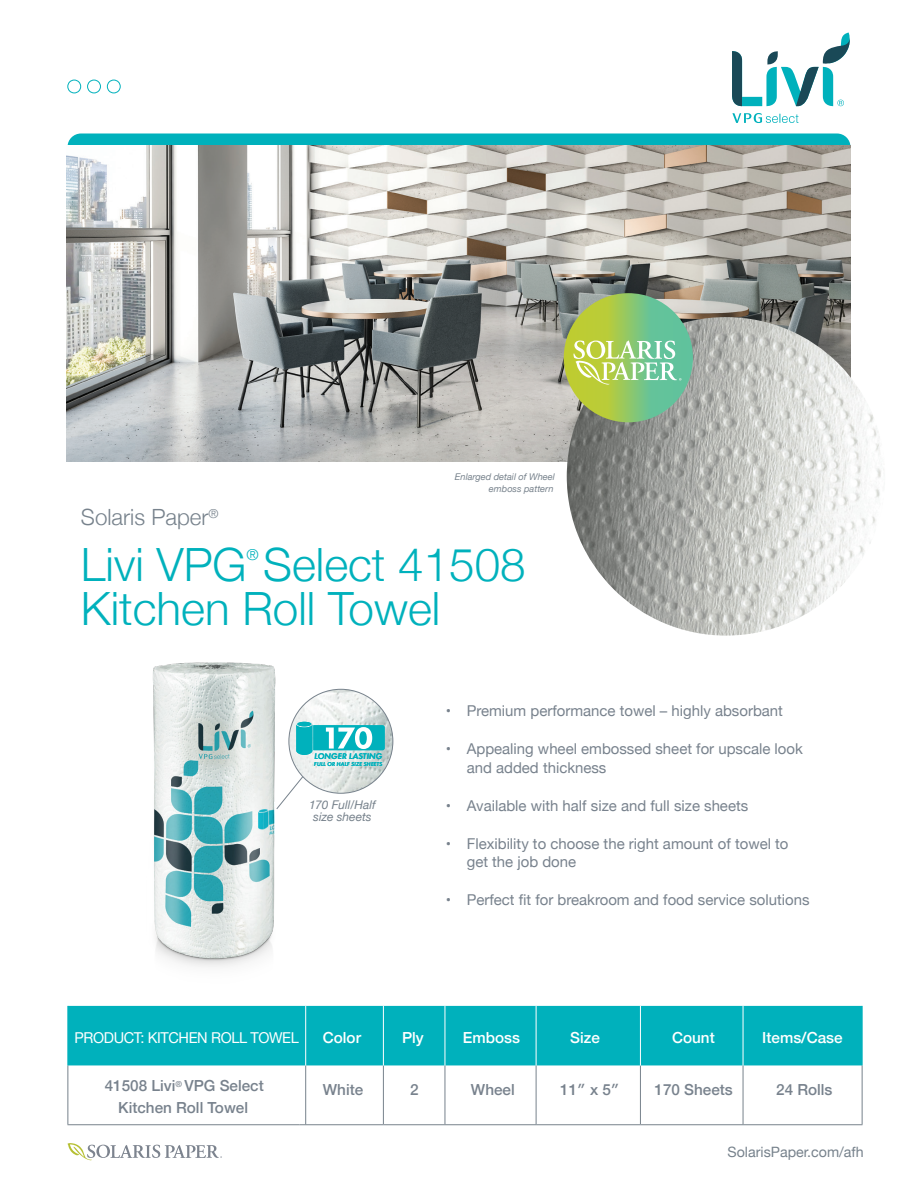
<style>
.page{position:relative;width:918px;height:1188px;background:#fff}
.page>*{position:absolute;margin:0;border:0;box-sizing:border-box;transform-origin:0 0}
.Paragraph_Style1{font:300 45.9px "Helvetica Neue";color:#00b1bc}
.Paragraph_Style7{font:300 22.35px "Helvetica Neue";color:#77828c}
.Paragraph_Style2{font:500 15.3px/21.3px "Helvetica Neue";color:#78828d;text-align:center}
.Paragraph_Style1-2{font:500 15.3px "Helvetica Neue";color:#fff}
.Paragraph_Style1-3{font:500 15.3px "Helvetica Neue";color:#78828d}
.Paragraph_Style1-4{font:300 15.3px "Helvetica Neue";color:#00b1bc}
.Paragraph_Style3{font:15px/18.6px "Helvetica Neue";color:#78828d}
.Paragraph_Style1-5{font:15px "Helvetica Neue";letter-spacing:-.025em;color:#fff}
.Paragraph_Style1-6{font:14.25px "Helvetica Neue";color:#77828c}
.Paragraph_Style5{font:italic 12px/12px "Helvetica Neue";color:#77828c;text-align:center}
.Paragraph_Style5-2{font:italic 9.3px "Helvetica Neue";color:#77828c}
.Paragraph_Style6{font:italic 9.3px "Helvetica Neue";color:#77828c}
.t1{font:italic 600 8.55px "Futura PT";color:#00b1bc}
.t2{font:italic 600 5.85px "Futura PT";color:#00b1bc}
</style>
<div class="page">
<svg style="left:68px;top:134px;width:782px;height:12px;background:#11b2bb"></svg>
<img style="left:67px;top:146px;width:783px;height:315px">
<svg style="left:67px;top:79px;width:14px;height:15px"></svg>
<svg style="left:87px;top:79px;width:14px;height:15px"></svg>
<svg style="left:107px;top:79px;width:14px;height:15px"></svg>
<div style="left:69px;top:1006px;width:793px;height:59px;background:#00b1bc"></div>
<hr style="left:68px;top:1065px;width:1px;height:59px;background:#77828c">
<hr style="left:305px;top:1065px;width:1px;height:59px;background:#77828c">
<hr style="left:383px;top:1065px;width:1px;height:59px;background:#77828c">
<hr style="left:445px;top:1065px;width:1px;height:59px;background:#77828c">
<hr style="left:536px;top:1065px;width:1px;height:59px;background:#77828c">
<hr style="left:640px;top:1065px;width:1px;height:59px;background:#77828c">
<hr style="left:743px;top:1065px;width:1px;height:59px;background:#77828c">
<hr style="left:862px;top:1065px;width:1px;height:59px;background:#77828c">
<hr style="left:68px;top:1124px;width:232px;height:1px;background:#77828c">
<hr style="left:300px;top:1124px;width:83px;height:1px;background:#77828c">
<hr style="left:383px;top:1124px;width:62px;height:1px;background:#77828c">
<hr style="left:445px;top:1124px;width:91px;height:1px;background:#77828c">
<hr style="left:536px;top:1124px;width:104px;height:1px;background:#77828c">
<hr style="left:640px;top:1124px;width:103px;height:1px;background:#77828c">
<hr style="left:743px;top:1124px;width:119px;height:1px;background:#77828c">
<hr style="left:68px;top:1006px;width:1px;height:59px;background:#00b1bc">
<hr style="left:862px;top:1006px;width:1px;height:59px;background:#00b1bc">
<hr style="left:305px;top:1006px;width:1px;height:59px;background:#fff">
<hr style="left:383px;top:1006px;width:1px;height:59px;background:#fff">
<hr style="left:445px;top:1006px;width:1px;height:59px;background:#fff">
<hr style="left:536px;top:1006px;width:1px;height:59px;background:#fff">
<hr style="left:640px;top:1006px;width:1px;height:59px;background:#fff">
<hr style="left:743px;top:1006px;width:1px;height:59px;background:#fff">
<img style="left:567px;top:317px;width:314px;height:319px">
<svg style="left:564px;top:293px;width:129px;height:129px;background:#9bc27d"></svg>
<svg style="left:68px;top:1143px;width:154px;height:17px"></svg>
<svg style="left:732px;top:113px;width:67px;height:10px"></svg>
<svg style="left:732px;top:33px;width:118px;height:73px"></svg>
<img style="left:107px;top:662px;width:213px;height:348px">
<img style="left:289px;top:689px;width:104px;height:104px;border-radius:52px">
<svg style="left:296px;top:725px;width:89px;height:30px"></svg>
<hr style="left:297px;top:722px;width:14px;height:4px;background:#00b1bc;border-radius:50%">
<svg style="left:276px;top:776px;width:27px;height:33px"></svg>
<p class="Paragraph_Style5-2" style="left:455px;top:470px;width:102px">Enlarged detail of Wheel</p>
<p class="Paragraph_Style6" style="left:489px;top:482px;width:66px">emboss pattern</p>
<p class="Paragraph_Style7" style="left:81px;top:499px;width:139px">Solaris Paper<sup>®</sup></p>
<p class="Paragraph_Style1" style="left:81px;top:528px;width:446px">Livi VPG Select 41508</p>
<p class="Paragraph_Style1-4" style="left:247px;top:542px;width:14px">®</p>
<p class="Paragraph_Style1" style="left:81px;top:572px;width:361px">Kitchen Roll Towel</p>
<p class="t1" style="left:314px;top:751px;width:69px">LONGER LASTING</p>
<p class="t2" style="left:314px;top:760px;width:70px">FULL OR HALF SIZE SHEETS</p>
<p class="Paragraph_Style5" style="left:309px;top:799px;width:68px">170 Full/Half size sheets</p>
<p class="Paragraph_Style3" style="left:446px;top:703px;width:339px">• Premium performance towel – highly absorbant</p>
<p class="Paragraph_Style3" style="left:467px;top:741px;width:338px;text-indent:-21px">• Appealing wheel embossed sheet for upscale look and added thickness</p>
<p class="Paragraph_Style3" style="left:446px;top:797px;width:304px">• Available with half size and full size sheets</p>
<p class="Paragraph_Style3" style="left:467px;top:835px;width:323px;text-indent:-21px">• Flexibility to choose the right amount of towel to get the job done</p>
<p class="Paragraph_Style3" style="left:446px;top:892px;width:365px">• Perfect fit for breakroom and food service solutions</p>
<p class="Paragraph_Style1-5" style="left:74px;top:1027px;width:226px">PRODUCT: KITCHEN ROLL TOWEL</p>
<p class="Paragraph_Style2" style="left:105px;top:1074px;width:161px">41508 Livi<sup>®</sup> VPG Select<br>Kitchen Roll Towel</p>
<p class="Paragraph_Style1-2" style="left:323px;top:1026px;width:40px">Color</p>
<p class="Paragraph_Style1-3" style="left:323px;top:1077px;width:42px">White</p>
<p class="Paragraph_Style1-2" style="left:402px;top:1026px;width:23px">Ply</p>
<p class="Paragraph_Style1-3" style="left:410px;top:1077px;width:10px">2</p>
<p class="Paragraph_Style1-2" style="left:463px;top:1026px;width:59px">Emboss</p>
<p class="Paragraph_Style1-3" style="left:471px;top:1077px;width:45px">Wheel</p>
<p class="Paragraph_Style1-2" style="left:570px;top:1026px;width:31px">Size</p>
<p class="Paragraph_Style1-3" style="left:560px;top:1077px;width:61px">11″ x 5″</p>
<p class="Paragraph_Style1-2" style="left:672px;top:1026px;width:44px">Count</p>
<p class="Paragraph_Style1-3" style="left:655px;top:1077px;width:80px">170 Sheets</p>
<p class="Paragraph_Style1-2" style="left:762px;top:1026px;width:82px">Items/Case</p>
<p class="Paragraph_Style1-3" style="left:776px;top:1077px;width:58px">24 Rolls</p>
<p class="Paragraph_Style1-6" style="left:728px;top:1141px;width:138px">SolarisPaper.com/afh</p>
</div>
